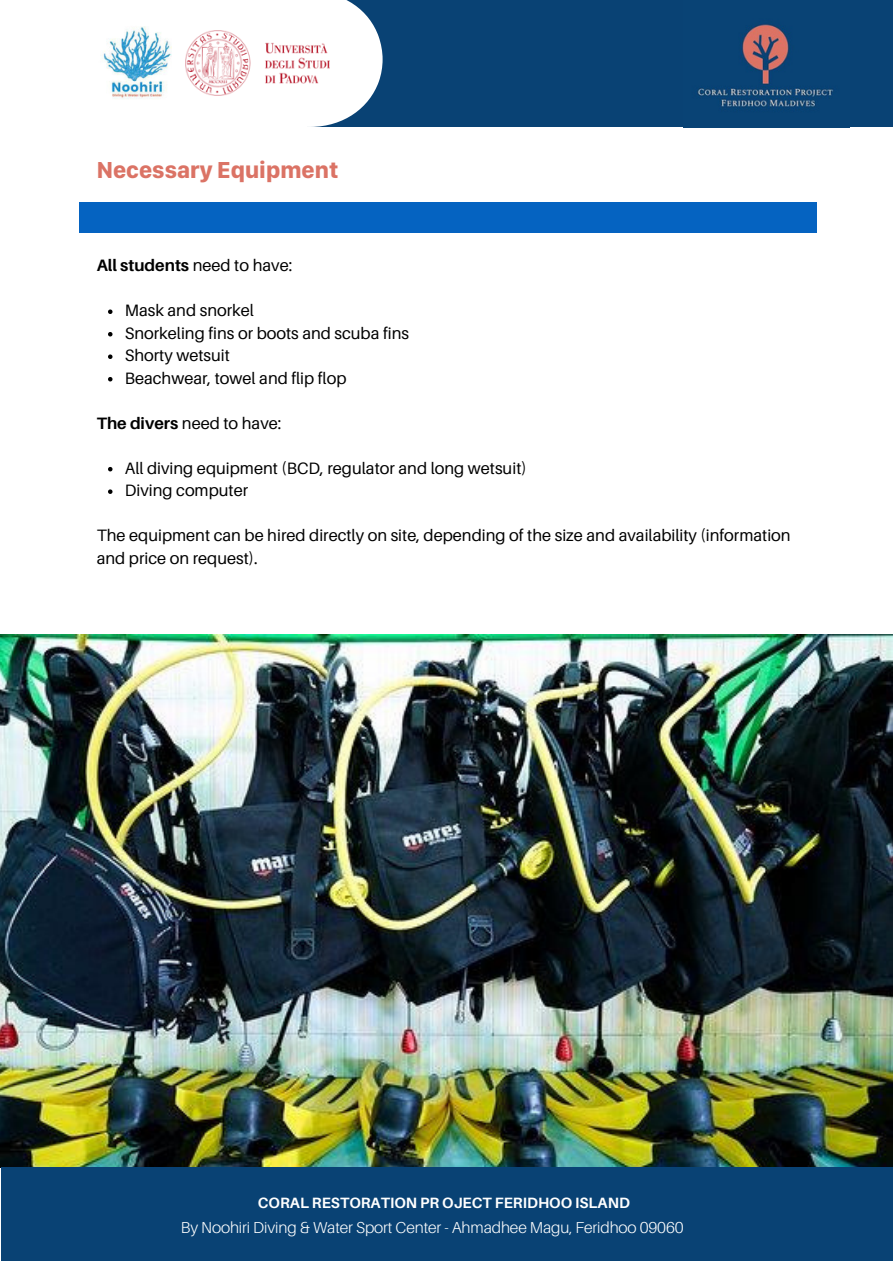
<style>
.page{position:relative;width:893px;height:1264px;background:#fff}
.page>*{position:absolute;margin:0;border:0;box-sizing:border-box;transform-origin:0 0}
.t1{font:700 24px "SF Compact Display";color:#db7365}
.t2{font:16.5px/22.5px "Aileron";color:#000}
.t3{font:700 16.5px "Aileron";color:#000}
.t4{font:300 15.9px "Aileron";letter-spacing:-.005em;color:#fff}
.t5{font:700 15px "Aileron";color:#fff}
.s1{font-weight:400}
.s2{font-weight:700}
</style>
<div class="page">
<img style="left:0;top:634px;width:892px;height:533px">
<div style="left:84px;top:207px;width:728px;height:21px;background:#0563c1"></div>
<svg style="left:80px;top:203px;width:4px;height:4px"></svg>
<hr style="left:84px;top:203px;width:728px;height:4px;background:#0563c1">
<svg style="left:812px;top:203px;width:4px;height:4px"></svg>
<svg style="left:80px;top:228px;width:4px;height:5px"></svg>
<div style="left:84px;top:228px;width:728px;height:5px;background:#0563c1"></div>
<svg style="left:812px;top:228px;width:4px;height:5px"></svg>
<hr style="left:80px;top:207px;width:4px;height:21px;background:#0563c1">
<hr style="left:812px;top:207px;width:4px;height:21px;background:#0563c1">
<svg style="left:108px;top:309px;width:4px;height:5px"></svg>
<svg style="left:108px;top:332px;width:4px;height:4px"></svg>
<svg style="left:108px;top:354px;width:4px;height:5px"></svg>
<svg style="left:108px;top:377px;width:4px;height:4px"></svg>
<svg style="left:108px;top:467px;width:4px;height:4px"></svg>
<svg style="left:108px;top:489px;width:4px;height:5px"></svg>
<div style="left:307px;top:0;width:585px;height:127px;background:#094274"></div>
<img style="left:697px;top:24px;width:136px;height:84px">
<svg style="left:171px;top:0;width:211px;height:127px"></svg>
<img style="left:186px;top:30px;width:143px;height:65px">
<img style="left:102px;top:26px;width:69px;height:73px">
<div style="left:1px;top:1167px;width:891px;height:93px;background:#094274"></div>
<p class="t1" style="left:97px;top:155px;width:243px">Necessary Equipment</p>
<p class="t3" style="left:97px;top:255px;width:197px">All students <span class="s1">need to have:</span></p>
<p class="t2" style="left:125px;top:299px;width:131px">Mask and snorkel</p>
<p class="t2" style="left:125px;top:321px;width:286px">Snorkeling fins or boots and scuba fins</p>
<p class="t2" style="left:125px;top:344px;width:107px">Shorty wetsuit</p>
<p class="t2" style="left:125px;top:366px;width:223px">Beachwear, towel and flip flop</p>
<p class="t2" style="left:97px;top:411px;width:186px"><span class="s2">The divers</span> need to have:</p>
<p class="t2" style="left:125px;top:456px;width:403px">All diving equipment (BCD, regulator and long wetsuit)</p>
<p class="t2" style="left:125px;top:479px;width:125px">Diving computer</p>
<p class="t2" style="left:97px;top:524px;width:695px">The equipment can be hired directly on site, depending of the size and availability (information and price on request).</p>
<p class="t5" style="left:258px;top:1193px;width:373px">CORAL RESTORATION PR OJECT FERIDHOO ISLAND</p>
<p class="t4" style="left:181px;top:1217px;width:504px">By Noohiri Diving &amp; Water Sport Center - Ahmadhee Magu, Feridhoo 09060</p>
</div>
